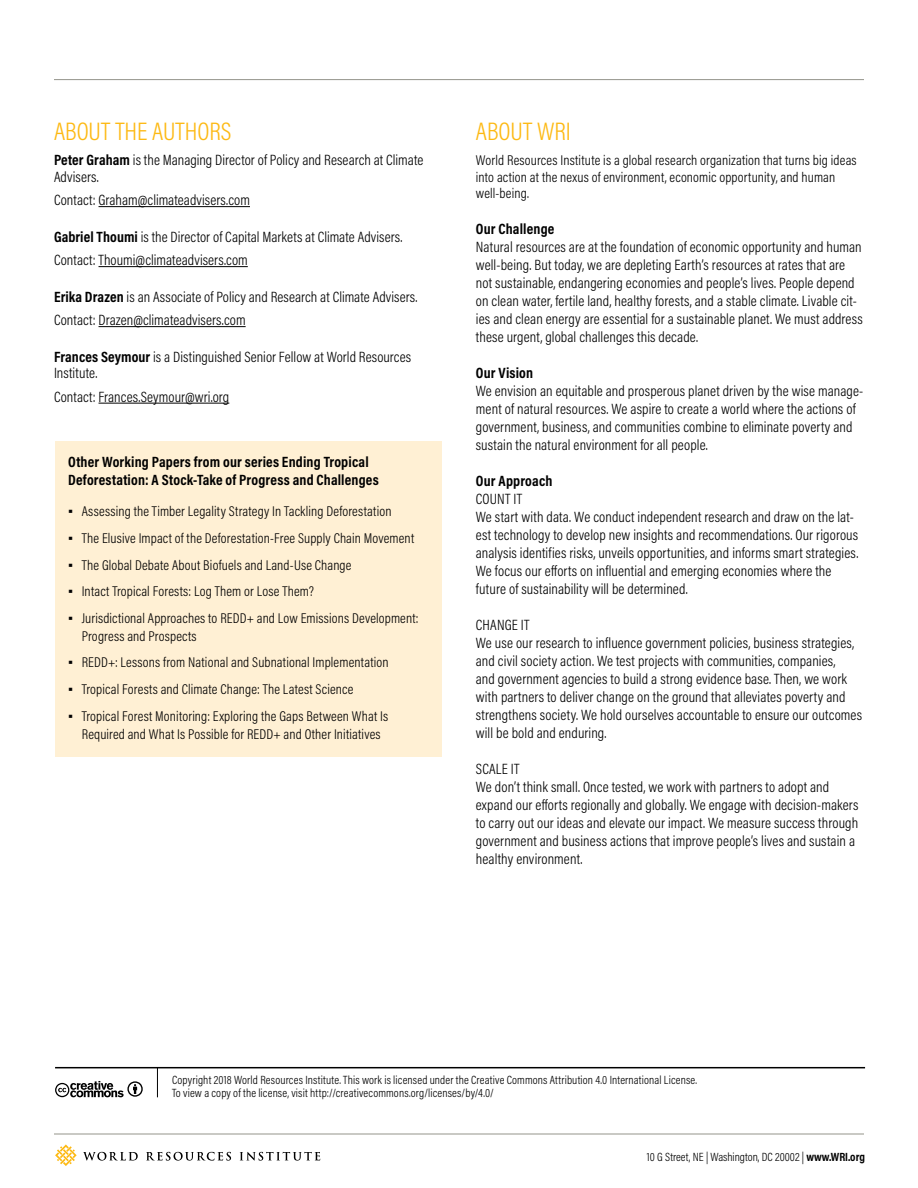
<style>
.page{position:relative;width:918px;height:1188px;background:#fff}
.page>*{position:absolute;margin:0;border:0;box-sizing:border-box;transform-origin:0 0}
.t1{font:300 25.5px "Acumin Pro Cond";color:#fdb913}
.t2{font:300 15px/18px "Acumin Pro Cond";letter-spacing:.01em;color:#000}
.t3{font:700 15px/18px "Acumin Pro Cond";letter-spacing:.01em;color:#000}
.t4{font:300 14.25px/16.5px "Acumin Pro Cond";letter-spacing:.01em;color:#000}
.t5{font:300 12px/13.5px "Acumin Pro Cond";letter-spacing:.01em;color:#000}
.s1{font-weight:700}
.s2{font-family:"Georgia";font-weight:400}
</style>
<div class="page">
<hr style="left:54px;top:1134px;width:810px;height:1px;background:#94948b">
<hr style="left:54px;top:79px;width:810px;height:1px;background:#94948b">
<svg style="left:55px;top:1144px;width:22px;height:22px"></svg>
<svg style="left:83px;top:1152px;width:55px;height:9px"></svg>
<svg style="left:146px;top:1152px;width:85px;height:9px"></svg>
<svg style="left:240px;top:1152px;width:80px;height:9px"></svg>
<svg style="left:157px;top:1068px;width:1px;height:29px"></svg>
<svg style="left:55px;top:1081px;width:88px;height:17px"></svg>
<hr style="left:55px;top:1067px;width:810px;height:1px;background:#000">
<hr style="left:99px;top:206px;width:151px;height:1px;background:#000">
<hr style="left:99px;top:266px;width:149px;height:1px;background:#000">
<hr style="left:99px;top:326px;width:147px;height:1px;background:#000">
<hr style="left:99px;top:403px;width:130px;height:1px;background:#000">
<div style="left:56px;top:441px;width:386px;height:316px;background:#fff0d4"></div>
<h1 class="t1" style="left:54px;top:115px;width:179px">ABOUT THE AUTHORS</h1>
<p class="t2" style="left:54px;top:152px;width:371px;line-height:16.5px"><span class="s1">Peter Graham</span> is the Managing Director of Policy and Research at Climate<br>Advisers.</p>
<p class="t2" style="left:54px;top:191px;width:198px">Contact: Graham@climateadvisers.com</p>
<p class="t2" style="left:54px;top:225px;width:350px;line-height:23.2px"><span class="s1">Gabriel Thoumi</span> is the Director of Capital Markets at Climate Advisers.<br>Contact: Thoumi@climateadvisers.com</p>
<p class="t2" style="left:54px;top:285px;width:365px;line-height:23.2px"><span class="s1">Erika Drazen</span> is an Associate of Policy and Research at Climate Advisers.<br>Contact: Drazen@climateadvisers.com</p>
<p class="t2" style="left:54px;top:348px;width:359px;line-height:16.5px"><span class="s1">Frances Seymour</span> is a Distinguished Senior Fellow at World Resources<br>Institute.</p>
<p class="t2" style="left:54px;top:387px;width:177px">Contact: Frances.Seymour@wri.org</p>
<p class="t3" style="left:68px;top:452px;width:312px">Other Working Papers from our series Ending Tropical<br>Deforestation: A Stock-Take of Progress and Challenges</p>
<p class="t4" style="left:68px;top:503px;width:325px"><span class="s2">▪</span> Assessing the Timber Legality Strategy In Tackling Deforestation</p>
<p class="t4" style="left:68px;top:530px;width:348px"><span class="s2">▪</span> The Elusive Impact of the Deforestation-Free Supply Chain Movement</p>
<p class="t4" style="left:68px;top:556px;width:285px"><span class="s2">▪</span> The Global Debate About Biofuels and Land-Use Change</p>
<p class="t4" style="left:68px;top:583px;width:247px"><span class="s2">▪</span> Intact Tropical Forests: Log Them or Lose Them?</p>
<p class="t4" style="left:82px;top:609px;width:338px;line-height:18px;text-indent:-13px"><span class="s2">▪</span> Jurisdictional Approaches to REDD+ and Low Emissions Development:<br>Progress and Prospects</p>
<p class="t4" style="left:68px;top:654px;width:322px"><span class="s2">▪</span> REDD+: Lessons from National and Subnational Implementation</p>
<p class="t4" style="left:68px;top:681px;width:287px"><span class="s2">▪</span> Tropical Forests and Climate Change: The Latest Science</p>
<p class="t4" style="left:68px;top:707px;width:322px;line-height:18px;text-align:center"><span class="s2">▪</span> Tropical Forest Monitoring: Exploring the Gaps Between What Is<br>Required and What Is Possible for REDD+ and Other Initiatives</p>
<h1 class="t1" style="left:476px;top:115px;width:97px">ABOUT WRI</h1>
<p class="t4" style="left:476px;top:152px;width:382px">World Resources Institute is a global research organization that turns big ideas into action at the nexus of environment, economic opportunity, and human well-being.</p>
<p class="t3" style="left:476px;top:220px;width:80px">Our Challenge</p>
<p class="t2" style="left:476px;top:238px;width:389px">Natural resources are at the foundation of economic opportunity and human well-being. But today, we are depleting Earth’s resources at rates that are not sustainable, endangering economies and people’s lives. People depend on clean water, fertile land, healthy forests, and a stable climate. Livable cit&shy;ies and clean energy are essential for a sustainable planet. We must address these urgent, global challenges this decade.</p>
<p class="t3" style="left:476px;top:364px;width:59px">Our Vision</p>
<p class="t2" style="left:476px;top:382px;width:389px">We envision an equitable and prosperous planet driven by the wise manage&shy;ment of natural resources. We aspire to create a world where the actions of government, business, and communities combine to eliminate poverty and sustain the natural environment for all people.</p>
<p class="t3" style="left:476px;top:472px;width:78px">Our Approach</p>
<p class="t2" style="left:476px;top:490px;width:384px">COUNT IT<br>We start with data. We conduct independent research and draw on the lat&shy;est technology to develop new insights and recommendations. Our rigorous analysis identifies risks, unveils opportunities, and informs smart strategies.<br>We focus our efforts on influential and emerging economies where the future of sustainability will be determined.</p>
<p class="t2" style="left:476px;top:616px;width:388px">CHANGE IT<br>We use our research to influence government policies, business strategies, and civil society action. We test projects with communities, companies,<br>and government agencies to build a strong evidence base. Then, we work with partners to deliver change on the ground that alleviates poverty and strengthens society. We hold ourselves accountable to ensure our outcomes will be bold and enduring.</p>
<p class="t2" style="left:476px;top:760px;width:384px">SCALE IT<br>We don’t think small. Once tested, we work with partners to adopt and expand our efforts regionally and globally. We engage with decision-makers to carry out our ideas and elevate our impact. We measure success through government and business actions that improve people’s lives and sustain a healthy environment.</p>
<p class="t5" style="left:172px;top:1073px;width:527px">Copyright 2018 World Resources Institute. This work is licensed under the Creative Commons Attribution 4.0 International License.<br>To view a copy of the license, visit http://creativecommons.org/licenses/by/4.0/</p>
<p class="t5" style="left:647px;top:1150px;width:220px">10 G Street, NE | Washington, DC 20002 | <span class="s1">www.WRI.org</span></p>
</div>
